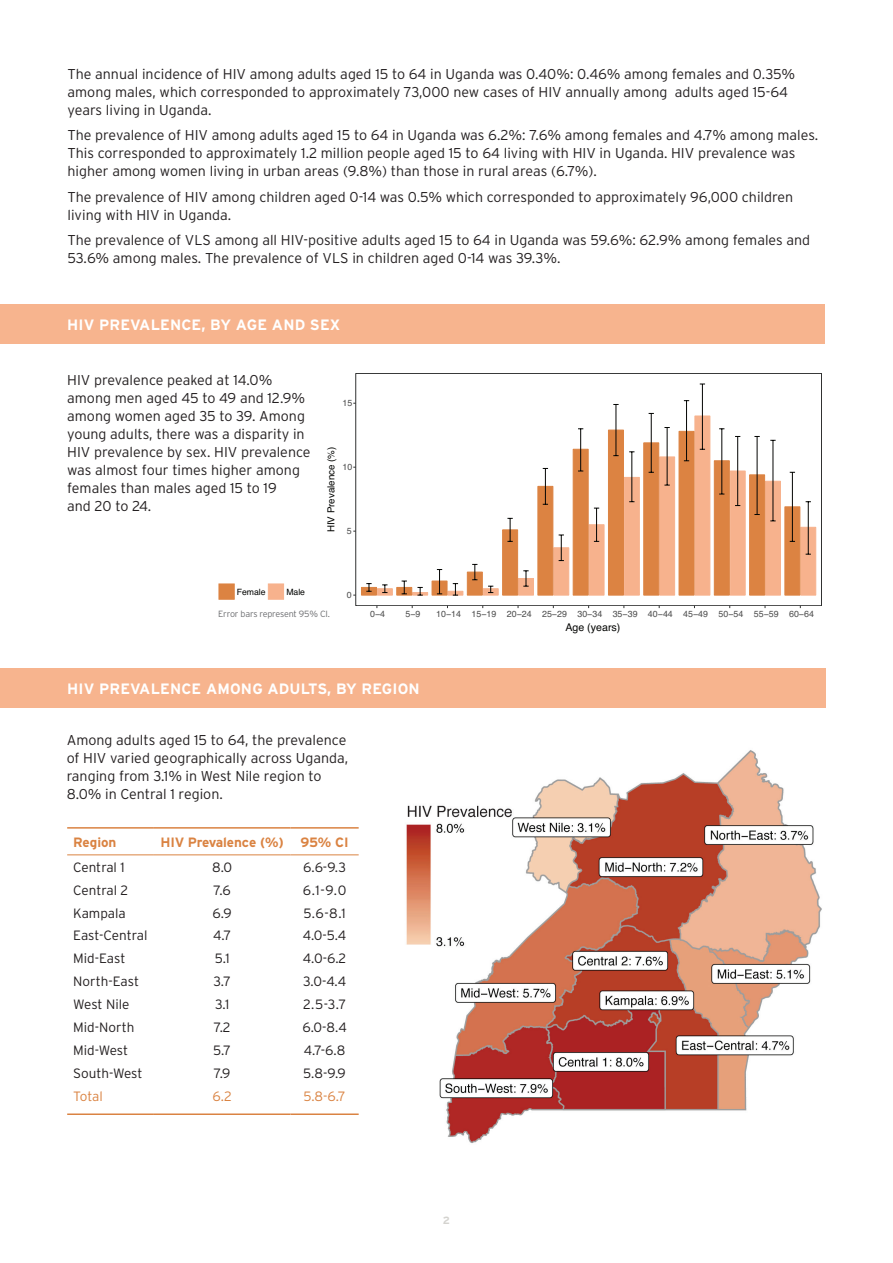
<style>
.page{position:relative;width:893px;height:1263px;background:#fff}
.page>*{position:absolute;margin:0;border:0;box-sizing:border-box;transform-origin:0 0}
.t1{font:700 15px "Interstate";letter-spacing:.01em;color:#fff}
.t2{font:300 14.25px/18px "Interstate";color:#231f20}
.t3{font:300 13.5px "Interstate";color:#231f20}
.t4{font:700 13.5px "Interstate";letter-spacing:-.015em;color:#da8342}
.t5{font:300 13.5px "Interstate";letter-spacing:-.01em;color:#da8342}
.t6{font:10.65px "Helvetica";color:#040503}
.t7{font:700 10.5px "Interstate";color:#d4d3cf}
.t8{font:9.75px "Helvetica";color:#040503}
.t9{font:300 9px "Interstate";letter-spacing:-.025em;color:#6c6d70}
.t10{font:8.85px "Helvetica";color:#4c4c4c}
.t11{font:8.7px "Helvetica";color:#040503}
</style>
<div class="page">
<div style="left:0;top:305px;width:825px;height:39px;background:#f7b48e"></div>
<div style="left:0;top:668px;width:825px;height:39px;background:#f7b48e"></div>
<svg style="left:377px;top:588px;width:16px;height:8px"></svg>
<div style="left:361px;top:587px;width:16px;height:9px;background:#dc8342;border:1px solid #dc8342"></div>
<svg style="left:412px;top:592px;width:16px;height:4px"></svg>
<div style="left:396px;top:587px;width:16px;height:9px;background:#dc8342;border:1px solid #dc8342"></div>
<svg style="left:447px;top:591px;width:16px;height:5px"></svg>
<div style="left:432px;top:580px;width:15px;height:16px;background:#dc8342;border:1px solid #dc8342"></div>
<svg style="left:483px;top:588px;width:16px;height:8px"></svg>
<div style="left:467px;top:572px;width:16px;height:24px;background:#dc8342;border:1px solid #dc8342"></div>
<div style="left:518px;top:578px;width:16px;height:18px;background:#f7b28d;border:1px solid #f7b28d"></div>
<div style="left:502px;top:529px;width:16px;height:67px;background:#dc8342;border:1px solid #dc8342"></div>
<div style="left:553px;top:547px;width:16px;height:49px;background:#f7b28d;border:1px solid #f7b28d"></div>
<div style="left:537px;top:486px;width:16px;height:110px;background:#dc8342;border:1px solid #dc8342"></div>
<div style="left:589px;top:524px;width:15px;height:72px;background:#f7b28d"></div>
<div style="left:573px;top:449px;width:16px;height:147px;background:#dc8342;border:1px solid #dc8342"></div>
<div style="left:624px;top:477px;width:16px;height:119px;background:#f7b28d"></div>
<div style="left:608px;top:430px;width:16px;height:166px;background:#dc8342"></div>
<div style="left:659px;top:456px;width:16px;height:140px;background:#f7b28d;border:1px solid #f7b28d"></div>
<div style="left:643px;top:442px;width:16px;height:154px;background:#dc8342;border:1px solid #dc8342"></div>
<div style="left:694px;top:415px;width:16px;height:181px;background:#f7b28d;border:1px solid #f7b28d"></div>
<div style="left:679px;top:431px;width:15px;height:165px;background:#dc8342"></div>
<div style="left:730px;top:470px;width:16px;height:126px;background:#f7b28d;border:1px solid #f7b28d"></div>
<div style="left:714px;top:460px;width:16px;height:136px;background:#dc8342;border:1px solid #dc8342"></div>
<div style="left:765px;top:481px;width:16px;height:115px;background:#f7b28d"></div>
<div style="left:749px;top:474px;width:16px;height:122px;background:#dc8342;border:1px solid #dc8342"></div>
<div style="left:800px;top:527px;width:16px;height:69px;background:#f7b28d;border:1px solid #f7b28d"></div>
<div style="left:784px;top:506px;width:16px;height:90px;background:#dc8342;border:1px solid #dc8342"></div>
<hr style="left:792px;top:472px;width:1px;height:69px;background:#040503">
<hr style="left:808px;top:502px;width:1px;height:52px;background:#040503">
<hr style="left:757px;top:436px;width:1px;height:78px;background:#040503">
<hr style="left:772px;top:440px;width:1px;height:81px;background:#040503">
<hr style="left:721px;top:429px;width:1px;height:65px;background:#040503">
<hr style="left:737px;top:436px;width:1px;height:69px;background:#040503">
<hr style="left:686px;top:401px;width:1px;height:60px;background:#040503">
<hr style="left:702px;top:384px;width:1px;height:65px;background:#040503">
<hr style="left:651px;top:413px;width:1px;height:59px;background:#040503">
<hr style="left:667px;top:427px;width:1px;height:58px;background:#040503">
<hr style="left:615px;top:404px;width:1px;height:52px;background:#040503">
<hr style="left:631px;top:452px;width:1px;height:50px;background:#040503">
<hr style="left:580px;top:429px;width:1px;height:42px;background:#040503">
<hr style="left:596px;top:508px;width:1px;height:33px;background:#040503">
<hr style="left:545px;top:468px;width:1px;height:36px;background:#040503">
<svg style="left:559px;top:534px;width:5px;height:27px"></svg>
<svg style="left:507px;top:518px;width:6px;height:24px"></svg>
<svg style="left:523px;top:570px;width:6px;height:17px"></svg>
<svg style="left:472px;top:564px;width:5px;height:16px"></svg>
<svg style="left:488px;top:586px;width:5px;height:7px"></svg>
<svg style="left:437px;top:569px;width:5px;height:25px"></svg>
<svg style="left:453px;top:583px;width:5px;height:13px"></svg>
<svg style="left:402px;top:580px;width:5px;height:14px"></svg>
<svg style="left:417px;top:587px;width:6px;height:9px"></svg>
<svg style="left:366px;top:583px;width:6px;height:9px"></svg>
<svg style="left:382px;top:584px;width:5px;height:9px"></svg>
<div style="left:356px;top:373px;width:465px;height:233px;border:1px solid #313232"></div>
<div style="left:218px;top:583px;width:17px;height:17px;background:#dc8342;border:1px solid #dc8342"></div>
<div style="left:268px;top:583px;width:16px;height:17px;background:#f7b28d;border:1px solid #f7b28d"></div>
<img style="left:406px;top:750px;width:416px;height:393px">
<hr style="left:67px;top:1113px;width:87px;height:2px;background:#da8342">
<hr style="left:154px;top:1113px;width:136px;height:2px;background:#da8342">
<hr style="left:290px;top:1113px;width:69px;height:2px;background:#da8342">
<hr style="left:67px;top:827px;width:87px;height:2px;background:#da8342">
<hr style="left:154px;top:827px;width:136px;height:2px;background:#da8342">
<hr style="left:290px;top:827px;width:69px;height:2px;background:#da8342">
<hr style="left:67px;top:854px;width:87px;height:1px;background:#da8342">
<hr style="left:154px;top:854px;width:136px;height:1px;background:#da8342">
<hr style="left:290px;top:854px;width:69px;height:1px;background:#da8342">
<p class="t2" style="left:68px;top:65px;width:729px">The annual incidence of HIV among adults aged 15 to 64 in Uganda was 0.40%: 0.46% among females and 0.35% among males, which corresponded to approximately 73,000 new cases of HIV annually among adults aged 15-64 years living in Uganda.</p>
<p class="t2" style="left:68px;top:126px;width:752px">The prevalence of HIV among adults aged 15 to 64 in Uganda was 6.2%: 7.6% among females and 4.7% among males.<br>This corresponded to approximately 1.2 million people aged 15 to 64 living with HIV in Uganda. HIV prevalence was higher among women living in urban areas (9.8%) than those in rural areas (6.7%).</p>
<p class="t2" style="left:68px;top:188px;width:727px">The prevalence of HIV among children aged 0-14 was 0.5% which corresponded to approximately 96,000 children living with HIV in Uganda.</p>
<p class="t2" style="left:68px;top:231px;width:744px">The prevalence of VLS among all HIV-positive adults aged 15 to 64 in Uganda was 59.6%: 62.9% among females and<br>53.6% among males. The prevalence of VLS in children aged 0-14 was 39.3%.</p>
<p class="t1" style="left:67px;top:316px;width:275px">HIV PREVALENCE, BY AGE AND SEX</p>
<p class="t2" style="left:67px;top:370px;width:245px">HIV prevalence peaked at 14.0% among men aged 45 to 49 and 12.9% among women aged 35 to 39. Among young adults, there was a disparity in<br>HIV prevalence by sex. HIV prevalence was almost four times higher among females than males aged 15 to 19<br>and 20 to 24.</p>
<p class="t10" style="left:342px;top:396px;width:11px">15</p>
<p class="t8" style="left:323px;top:532px;width:87px;rotate:-90deg">HIV Prevalence (%)</p>
<p class="t10" style="left:342px;top:460px;width:11px">10</p>
<p class="t10" style="left:347px;top:524px;width:6px">5</p>
<p class="t11" style="left:237px;top:585px;width:30px">Female</p>
<p class="t11" style="left:286px;top:585px;width:20px">Male</p>
<p class="t9" style="left:218px;top:609px;width:113px">Error bars represent 95% CI.</p>
<p class="t10" style="left:347px;top:588px;width:6px">0</p>
<p class="t10" style="left:370px;top:607px;width:17px">0−4</p>
<p class="t10" style="left:405px;top:607px;width:17px">5−9</p>
<p class="t10" style="left:436px;top:607px;width:379px">10−14 15−19 20−24 25−29 30−34 35−39 40−44 45−49 50−54 55−59 60−64</p>
<p class="t6" style="left:565px;top:619px;width:56px">Age (years)</p>
<p class="t1" style="left:67px;top:680px;width:354px">HIV PREVALENCE AMONG ADULTS, BY REGION</p>
<p class="t2" style="left:67px;top:731px;width:283px">Among adults aged 15 to 64, the prevalence of HIV varied geographically across Uganda, ranging from 3.1% in West Nile region to 8.0% in Central 1 region.</p>
<p class="t4" style="left:73px;top:834px;width:45px">Region</p>
<p class="t4" style="left:161px;top:834px;width:190px">HIV Prevalence (%) 95% CI</p>
<p class="t3" style="left:73px;top:859px;width:53px">Central 1</p>
<p class="t3" style="left:212px;top:859px;width:22px">8.0</p>
<p class="t3" style="left:303px;top:859px;width:44px">6.6-9.3</p>
<p class="t3" style="left:73px;top:882px;width:57px">Central 2</p>
<p class="t3" style="left:214px;top:882px;width:19px">7.6</p>
<p class="t3" style="left:303px;top:882px;width:45px">6.1-9.0</p>
<p class="t3" style="left:73px;top:905px;width:54px">Kampala</p>
<p class="t3" style="left:213px;top:905px;width:21px">6.9</p>
<p class="t3" style="left:303px;top:905px;width:44px">5.6-8.1</p>
<p class="t3" style="left:73px;top:928px;width:76px">East-Central</p>
<p class="t3" style="left:213px;top:928px;width:20px">4.7</p>
<p class="t3" style="left:303px;top:928px;width:45px">4.0-5.4</p>
<p class="t3" style="left:73px;top:951px;width:54px">Mid-East</p>
<p class="t3" style="left:215px;top:951px;width:16px">5.1</p>
<p class="t3" style="left:303px;top:951px;width:45px">4.0-6.2</p>
<p class="t3" style="left:73px;top:974px;width:67px">North-East</p>
<p class="t3" style="left:214px;top:974px;width:19px">3.7</p>
<p class="t3" style="left:303px;top:974px;width:45px">3.0-4.4</p>
<p class="t3" style="left:73px;top:997px;width:58px">West Nile</p>
<p class="t3" style="left:215px;top:997px;width:16px">3.1</p>
<p class="t3" style="left:303px;top:997px;width:45px">2.5-3.7</p>
<p class="t3" style="left:73px;top:1020px;width:63px">Mid-North</p>
<p class="t3" style="left:214px;top:1020px;width:18px">7.2</p>
<p class="t3" style="left:302px;top:1020px;width:46px">6.0-8.4</p>
<p class="t3" style="left:73px;top:1042px;width:56px">Mid-West</p>
<p class="t3" style="left:213px;top:1042px;width:19px">5.7</p>
<p class="t3" style="left:304px;top:1042px;width:43px">4.7-6.8</p>
<p class="t3" style="left:73px;top:1065px;width:71px">South-West</p>
<p class="t3" style="left:214px;top:1065px;width:18px">7.9</p>
<p class="t3" style="left:303px;top:1065px;width:44px">5.8-9.9</p>
<p class="t5" style="left:73px;top:1088px;width:31px">Total</p>
<p class="t5" style="left:213px;top:1088px;width:21px">6.2</p>
<p class="t5" style="left:303px;top:1088px;width:44px">5.8-6.7</p>
<p class="t7" style="left:443px;top:1214px;width:9px">2</p>
</div>
